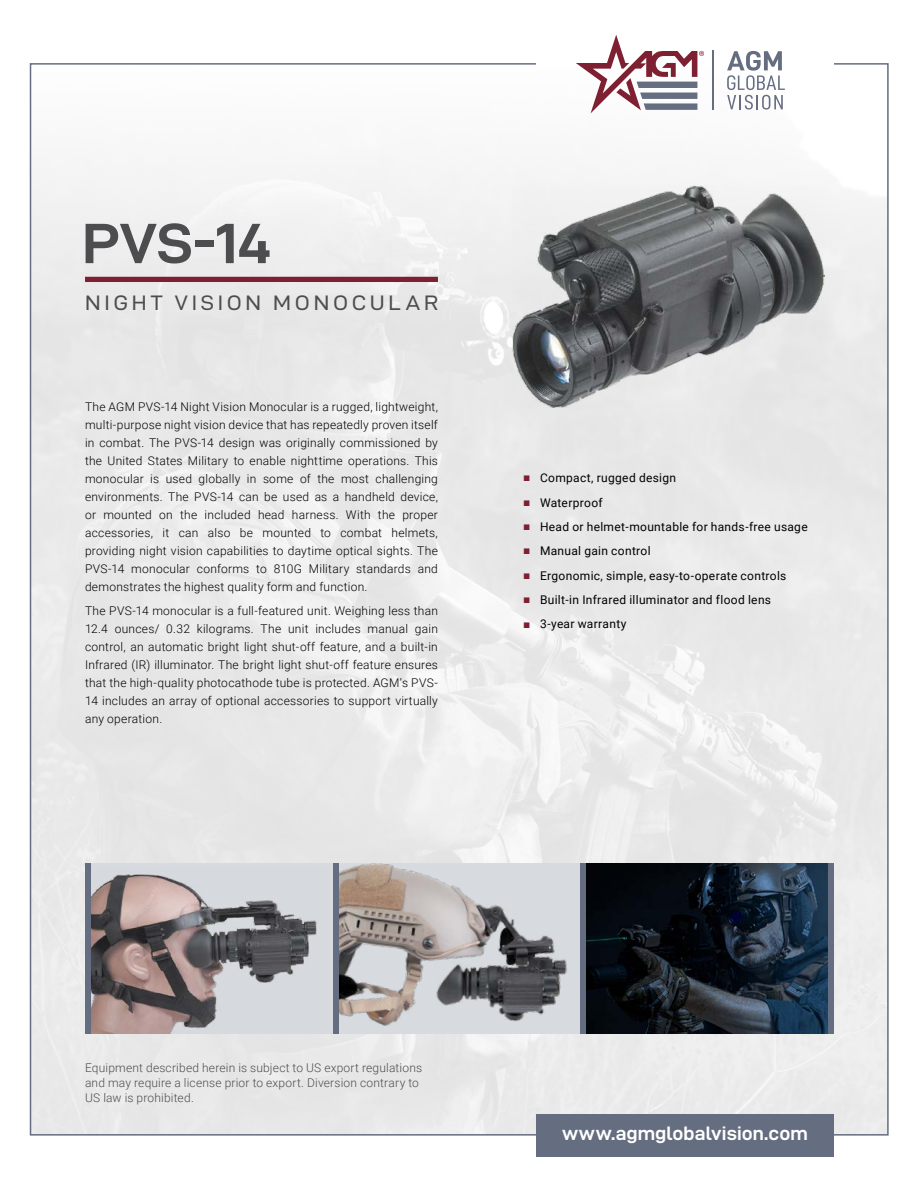
<style>
.page{position:relative;width:918px;height:1188px;background:#fff}
.page>*{position:absolute;margin:0;border:0;box-sizing:border-box;transform-origin:0 0}
.t1{font:57px "D DIN Exp Bold";color:#4d4d4f;scale:1.05 1}
.t2{font:21px "D DIN Exp";letter-spacing:.175em;color:#4d4d4f}
.Finalized_Text{font:19.5px "D DIN Exp Bold";letter-spacing:.005em;color:#fff}
.Finalized_Text-2{font:300 12px/18px "Roboto";letter-spacing:.02em;color:#000;text-align:justify}
.t3{font:12px "Roboto";letter-spacing:.025em;color:#000}
.Finalized_Text-3{font:300 12px/15px "Roboto";letter-spacing:.015em;color:#4d4d4f}
.s1{font-family:"Arial";font-weight:700;color:#7e2032}
</style>
<div class="page">
<img style="left:33px;top:66px;width:853px;height:1067px">
<div style="left:536px;top:1114px;width:298px;height:43px;background:#656d81"></div>
<svg style="left:727px;top:51px;width:58px;height:59px"></svg>
<svg style="left:576px;top:35px;width:128px;height:78px"></svg>
<hr style="left:712px;top:51px;width:1px;height:59px;background:#656d81">
<div style="left:85px;top:277px;width:353px;height:5px;background:#7e2032"></div>
<img style="left:586px;top:863px;width:242px;height:170px">
<img style="left:339px;top:863px;width:241px;height:170px">
<div style="left:91px;top:863px;width:242px;height:170px;background:#d7dade"></div>
<img style="left:91px;top:874px;width:226px;height:159px">
<div style="left:828px;top:863px;width:6px;height:170px;background:#656d81"></div>
<div style="left:580px;top:863px;width:6px;height:170px;background:#656d81"></div>
<div style="left:333px;top:863px;width:6px;height:170px;background:#656d81"></div>
<div style="left:85px;top:863px;width:6px;height:170px;background:#656d81"></div>
<img style="left:513px;top:186px;width:312px;height:221px">
<p class="t1" style="left:82px;top:212px;width:182px">PVS-14</p>
<p class="t2" style="left:85px;top:291px;width:355px">NIGHT VISION MONOCULAR</p>
<p class="Finalized_Text-2" style="left:85px;top:397px;width:354px">The AGM PVS-14 Night Vision Monocular is a rugged, lightweight, multi-purpose night vision device that has repeatedly proven itself in combat. The PVS-14 design was originally commissioned by the United States Military to enable nighttime operations. This monocular is used globally in some of the most challenging environments. The PVS-14 can be used as a handheld device, or mounted on the included head harness. With the proper accessories, it can also be mounted to combat helmets, providing night vision capabilities to daytime optical sights. The PVS-14 monocular conforms to 810G Military standards and demonstrates the highest quality form and function.</p>
<p class="Finalized_Text-2" style="left:85px;top:601px;width:354px">The PVS-14 monocular is a full-featured unit. Weighing less than 12.4 ounces/ 0.32 kilograms. The unit includes manual gain control, an automatic bright light shut-off feature, and a built-in Infrared (IR) illuminator. The bright light shut-off feature ensures that the high-quality photocathode tube is protected. AGM’s PVS-14 includes an array of optional accessories to support virtually any operation.</p>
<p class="t3" style="left:523px;top:470px;width:155px"><span class="s1">■</span> Compact, rugged design</p>
<p class="t3" style="left:523px;top:494px;width:81px"><span class="s1">■</span> Waterproof</p>
<p class="t3" style="left:523px;top:518px;width:286px"><span class="s1">■</span> Head or helmet-mountable for hands-free usage</p>
<p class="t3" style="left:523px;top:543px;width:129px"><span class="s1">■</span> Manual gain control</p>
<p class="t3" style="left:523px;top:567px;width:265px"><span class="s1">■</span> Ergonomic, simple, easy-to-operate controls</p>
<p class="t3" style="left:523px;top:591px;width:250px"><span class="s1">■</span> Built-in Infrared illuminator and flood lens</p>
<p class="t3" style="left:523px;top:616px;width:105px"><span class="s1">■</span> 3-year warranty</p>
<p class="Finalized_Text-3" style="left:85px;top:1060px;width:339px">Equipment described herein is subject to US export regulations and may require a license prior to export. Diversion contrary to<br>US law is prohibited.</p>
<p class="Finalized_Text" style="left:562px;top:1123px;width:247px">www.agmglobalvision.com</p>
</div>
